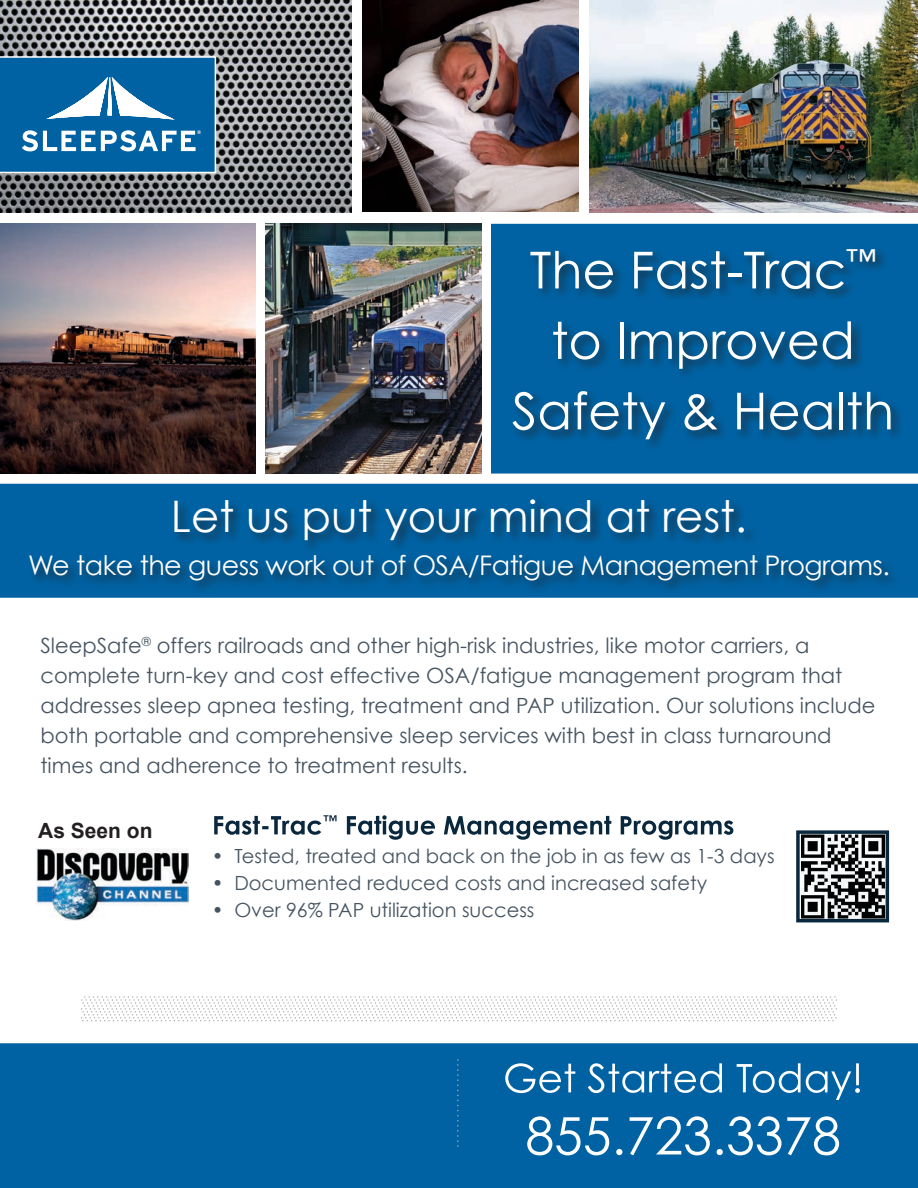
<style>
.page{position:relative;width:918px;height:1188px;background:#fff}
.page>*{position:absolute;margin:0;border:0;box-sizing:border-box;transform-origin:0 0}
.t1{font:51px/70.5px "Century Gothic";color:#fff;text-align:center}
.t2{font:43.5px "Century Gothic";color:#fff}
.t3{font:27px "Century Gothic";letter-spacing:-.02em;color:#fff}
.t4{font:21px/30px "Century Gothic";color:#465461}
.t5{font:700 21px "Arial";color:#231f20}
.t6{font:19.5px "Century Gothic";color:#465461}
</style>
<div class="page">
<div style="left:0;top:1043px;width:918px;height:145px;background:#0062a3"></div>
<svg style="left:81px;top:996px;width:756px;height:25px"></svg>
<svg style="left:457px;top:1059px;width:2px;height:118px"></svg>
<svg style="left:527px;top:1116px;width:312px;height:39px"></svg>
<svg style="left:505px;top:1063px;width:355px;height:37px;background:#2f7fb4"></svg>
<div style="left:491px;top:224px;width:427px;height:250px;background:#0062a3"></div>
<img style="left:0;top:0;width:352px;height:212px">
<img style="left:590px;top:0;width:328px;height:212px">
<img style="left:265px;top:224px;width:216px;height:250px">
<img style="left:362px;top:0;width:216px;height:211px">
<img style="left:0;top:224px;width:256px;height:250px">
<svg style="left:0;top:483px;width:918px;height:115px;background:#0b68a7"></svg>
<svg style="left:0;top:56px;width:216px;height:117px;background:#287ab1"></svg>
<svg style="left:214px;top:815px;width:519px;height:25px"></svg>
<img style="left:800px;top:834px;width:85px;height:84px">
<div style="left:796px;top:830px;width:93px;height:92px;border:3px solid #09273d"></div>
<img style="left:36px;top:848px;width:152px;height:72px">
<div style="left:511px;top:246px;width:393px;height:206px;background:#231f20;opacity:.75"></div>
<div style="left:27px;top:497px;width:873px;height:97px;background:#231f20;opacity:.75"></div>
<p class="t1" style="left:530px;top:234px;width:348px">The Fast-Trac<sup>™ </sup>to Improved</p>
<p class="t1" style="left:512px;top:375px;width:384px">Safety &amp; Health</p>
<p class="t2" style="left:171px;top:490px;width:578px">Let us put your mind at rest.</p>
<p class="t3" style="left:28px;top:549px;width:863px">We take the guess work out of OSA/Fatigue Management Programs.</p>
<p class="t4" style="left:40px;top:630px;width:837px">SleepSafe<sup>®</sup> offers railroads and other high-risk industries, like motor carriers, a complete turn-key and cost effective OSA/fatigue management program that addresses sleep apnea testing, treatment and PAP utilization. Our solutions include both portable and comprehensive sleep services with best in class turnaround times and adherence to treatment results.</p>
<p class="t5" style="left:38px;top:817px;width:116px">As Seen on</p>
<p class="t6" style="left:212px;top:844px;width:564px">• Tested, treated and back on the job in as few as 1-3 days</p>
<p class="t6" style="left:212px;top:871px;width:497px">• Documented reduced costs and increased safety</p>
<p class="t6" style="left:212px;top:898px;width:324px">• Over 96% PAP utilization success</p>
</div>
